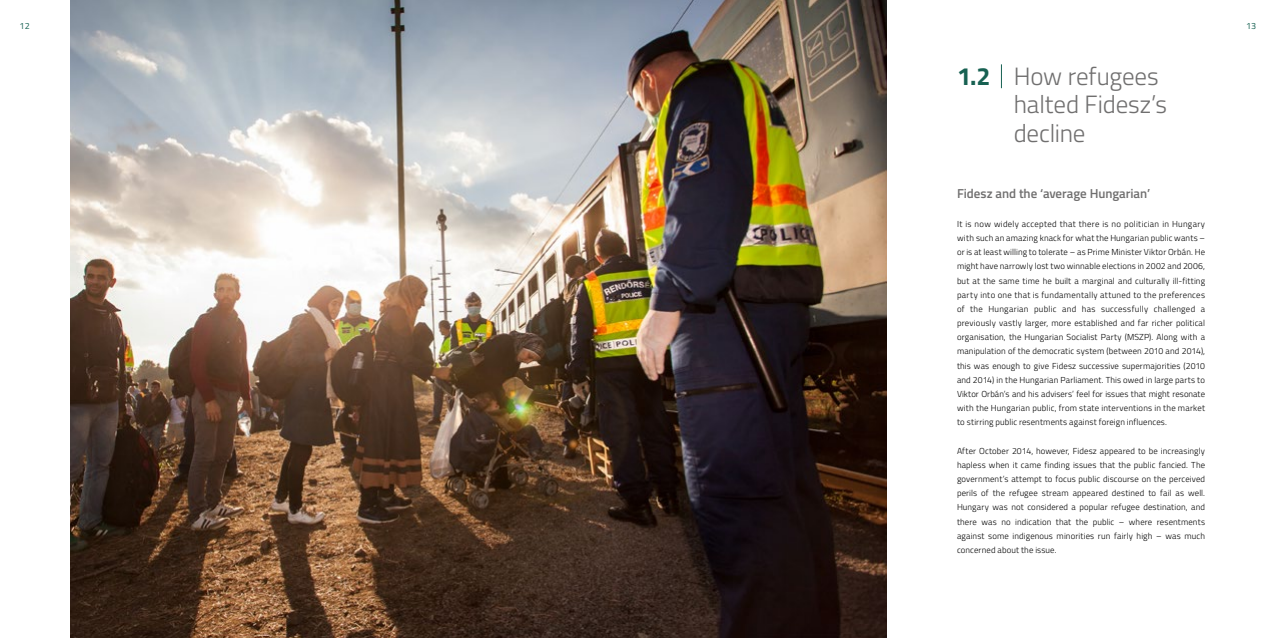
<style>
.page{position:relative;width:1276px;height:638px;background:#fff}
.page>*{position:absolute;margin:0;border:0;box-sizing:border-box;transform-origin:0 0}
.t1{font:300 25px/28.4px "Titillium Web";letter-spacing:-.005em;color:#706f6f}
.t2{font:600 13px "Titillium Web";color:#706f6f}
.t3{font:9px "Titillium Web";color:#176152}
.t4{font:300 8.7px/14.2px "Titillium Web";letter-spacing:.015em;color:#000;text-align:justify}
.s1{font-weight:700;color:#176152}
</style>
<div class="page">
<svg style="left:1001px;top:64px;width:1px;height:24px"></svg>
<img style="left:70px;top:0;width:816px;height:638px">
<p class="t3" style="left:20px;top:19px;width:12px">12</p>
<p class="t3" style="left:1246px;top:19px;width:12px">13</p>
<h1 class="t1" style="left:1013px;top:61px;width:155px;text-indent:-57px"><span class="s1">1.2</span> How refugees halted Fidesz’s decline</h1>
<h2 class="t2" style="left:957px;top:184px;width:195px">Fidesz and the ‘average Hungarian’</h2>
<p class="t4" style="left:957px;top:216px;width:250px">It is now widely accepted that there is no politician in Hungary with such an amazing knack for what the Hungarian public wants – or is at least willing to tolerate – as Prime Minister Viktor Orbán. He might have narrowly lost two winnable elections in 2002 and 2006, but at the same time he built a marginal and culturally ill-fitting party into one that is fundamentally attuned to the preferences of the Hungarian public and has successfully challenged a previously vastly larger, more established and far richer political organisation, the Hungarian Socialist Party (MSZP). Along with a manipulation of the democratic system (between 2010 and 2014), this was enough to give Fidesz successive supermajorities (2010 and 2014) in the Hungarian Parliament. This owed in large parts to Viktor Orbán’s and his advisers’ feel for issues that might resonate with the Hungarian public, from state interventions in the market to stirring public resentments against foreign influences.</p>
<p class="t4" style="left:957px;top:443px;width:250px">After October 2014, however, Fidesz appeared to be increasingly hapless when it came finding issues that the public fancied. The government’s attempt to focus public discourse on the perceived perils of the refugee stream appeared destined to fail as well.<br>Hungary was not considered a popular refugee destination, and there was no indication that the public – where resentments against some indigenous minorities run fairly high – was much concerned about the issue.</p>
</div>
